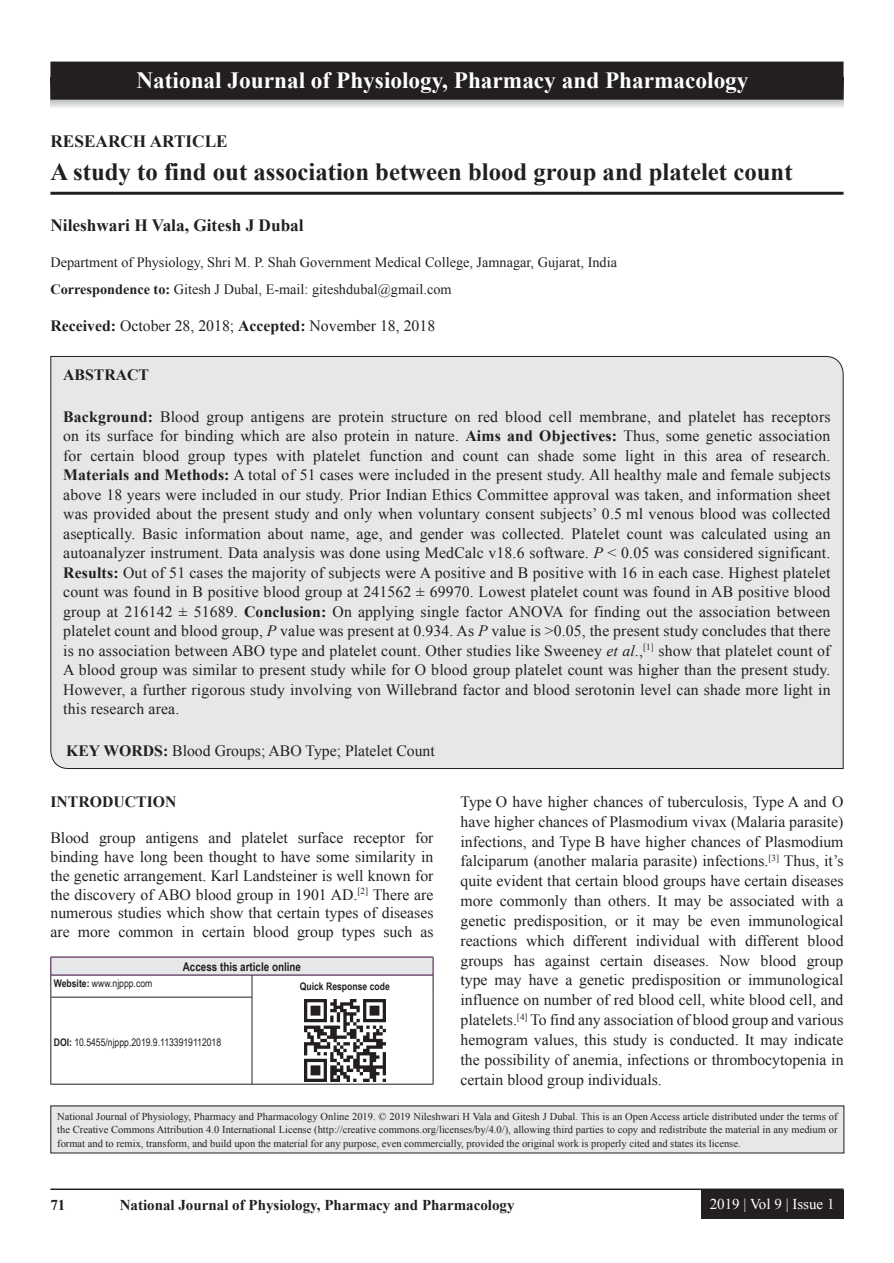
<style>
.page{position:relative;width:894px;height:1263px;background:#fff}
.page>*{position:absolute;margin:0;border:0;box-sizing:border-box;transform-origin:0 0}
.AT{font:700 24.75px "Times New Roman";color:#231f20}
.JN_1{font:700 23.25px "Times New Roman";color:#fff}
.AU{font:700 17.25px "Times New Roman";color:#231f20}
.AH{font:700 17.25px "Times New Roman";color:#231f20}
.ABS{font:15.75px/19.5px "Times New Roman";letter-spacing:.01em;color:#231f20;text-align:justify}
.TX{font:15.75px/19.8px "Times New Roman";color:#231f20;text-align:justify}
.KWD{font:15.75px "Times New Roman";color:#231f20}
.ABSH{font:700 15.75px "Times New Roman";color:#231f20}
.RF{font:700 15px "Times New Roman";color:#231f20}
.RF_VOL{font:15px "Times New Roman";color:#fff}
.AFF{font:14.25px "Times New Roman";color:#231f20}
.ADD{font:14.25px "Times New Roman";color:#231f20}
.AAO{font:700 12px "Arial Narrow";color:#231f20}
.JN_TX{font:10.5px/13.5px "Times New Roman";color:#231f20;text-align:justify}
.Web{font:10.5px "Arial Narrow";color:#231f20}
.QR{font:700 10.5px "Arial Narrow";color:#231f20}
.s1{font-weight:700}
.s2{font-style:italic}
</style>
<div class="page">
<hr style="left:50px;top:1188px;width:793px;height:2px;background:#231f20">
<div style="left:700px;top:1190px;width:143px;height:28px;background:#231f20"></div>
<hr style="left:50px;top:192px;width:793px;height:3px;background:#231f20">
<div style="left:50px;top:356px;width:793px;height:413px;background:#e6e7e9"></div>
<svg style="left:51px;top:100px;width:792px;height:8px"></svg>
<div style="left:51px;top:62px;width:791px;height:37px;background:#231f20"></div>
<div style="left:50px;top:62px;width:793px;height:38px;border:2px solid #231f20"></div>
<div style="left:51px;top:1106px;width:792px;height:47px;background:#e6e7e9"></div>
<div style="left:51px;top:957px;width:382px;height:18px;background:#e6e7e9"></div>
<hr style="left:51px;top:974px;width:201px;height:1px;background:#3e083e">
<hr style="left:252px;top:974px;width:181px;height:1px;background:#3e083e">
<svg style="left:50px;top:957px;width:2px;height:39px"></svg>
<svg style="left:251px;top:975px;width:1px;height:21px"></svg>
<hr style="left:50px;top:996px;width:202px;height:1px;background:#231f20">
<hr style="left:50px;top:997px;width:1px;height:86px;background:#231f20">
<hr style="left:251px;top:997px;width:1px;height:86px;background:#231f20">
<hr style="left:50px;top:1083px;width:202px;height:1px;background:#231f20">
<svg style="left:432px;top:957px;width:1px;height:40px"></svg>
<hr style="left:432px;top:997px;width:1px;height:86px;background:#231f20">
<hr style="left:252px;top:1083px;width:181px;height:1px;background:#231f20">
<hr style="left:51px;top:956px;width:201px;height:1px;background:#3e083e">
<hr style="left:252px;top:956px;width:181px;height:1px;background:#3e083e">
<img style="left:304px;top:1000px;width:81px;height:81px">
<p class="JN_1" style="left:136px;top:65px;width:613px">National Journal of Physiology, Pharmacy and Pharmacology</p>
<p class="AH" style="left:50px;top:129px;width:179px">RESEARCH ARTICLE</p>
<p class="AT" style="left:50px;top:154px;width:743px">A study to find out association between blood group and platelet count</p>
<p class="AU" style="left:50px;top:213px;width:255px">Nileshwari H Vala, Gitesh J Dubal</p>
<p class="AFF" style="left:50px;top:252px;width:568px">Department of Physiology, Shri M. P. Shah Government Medical College, Jamnagar, Gujarat, India</p>
<p class="ADD" style="left:50px;top:279px;width:402px"><span class="s1">Correspondence to:</span> Gitesh J Dubal, E-mail: giteshdubal@gmail.com</p>
<p class="ABS" style="left:50px;top:315px;width:386px"><span class="s1">Received:</span> October 28, 2018; <span class="s1">Accepted:</span> November 18, 2018</p>
<p class="ABSH" style="left:63px;top:363px;width:87px">ABSTRACT</p>
<p class="ABS" style="left:63px;top:406px;width:768px"><span class="s1">Background:</span> Blood group antigens are protein structure on red blood cell membrane, and platelet has receptors on its surface for binding which are also protein in nature. <span class="s1">Aims and Objectives:</span> Thus, some genetic association for certain blood group types with platelet function and count can shade some light in this area of research.<br><span class="s1">Materials and Methods:</span> A total of 51 cases were included in the present study. All healthy male and female subjects above 18 years were included in our study. Prior Indian Ethics Committee approval was taken, and information sheet was provided about the present study and only when voluntary consent subjects’ 0.5 ml venous blood was collected aseptically. Basic information about name, age, and gender was collected. Platelet count was calculated using an autoanalyzer instrument. Data analysis was done using MedCalc v18.6 software. <span class="s2">P</span> &lt; 0.05 was considered significant.<br><span class="s1">Results:</span> Out of 51 cases the majority of subjects were A positive and B positive with 16 in each case. Highest platelet count was found in B positive blood group at 241562 ± 69970. Lowest platelet count was found in AB positive blood group at 216142 ± 51689. <span class="s1">Conclusion:</span> On applying single factor ANOVA for finding out the association between platelet count and blood group, <span class="s2">P</span> value was present at 0.934. As <span class="s2">P</span> value is &gt;0.05, the present study concludes that there is no association between ABO type and platelet count. Other studies like Sweeney <span class="s2">et al</span>.,<sup>[1]</sup> show that platelet count of A blood group was similar to present study while for O blood group platelet count was higher than the present study.<br>However, a further rigorous study involving von Willebrand factor and blood serotonin level can shade more light in this research area.</p>
<p class="KWD" style="left:66px;top:740px;width:370px"><span class="s1">KEY WORDS:</span> Blood Groups; ABO Type; Platelet Count</p>
<h1 class="ABSH" style="left:50px;top:790px;width:127px">INTRODUCTION</h1>
<p class="TX" style="left:50px;top:828px;width:384px;line-height:18.8px">Blood group antigens and platelet surface receptor for binding have long been thought to have some similarity in the genetic arrangement. Karl Landsteiner is well known for the discovery of ABO blood group in 1901 AD.<sup>[2]</sup> There are numerous studies which show that certain types of diseases are more common in certain blood group types such as</p>
<p class="TX" style="left:460px;top:791px;width:384px">Type O have higher chances of tuberculosis, Type A and O have higher chances of Plasmodium vivax (Malaria parasite) infections, and Type B have higher chances of Plasmodium falciparum (another malaria parasite) infections.<sup>[3]</sup> Thus, it’s quite evident that certain blood groups have certain diseases more commonly than others. It may be associated with a genetic predisposition, or it may be even immunological reactions which different individual with different blood groups has against certain diseases. Now blood group type may have a genetic predisposition or immunological influence on number of red blood cell, white blood cell, and platelets.<sup>[4]</sup> To find any association of blood group and various hemogram values, this study is conducted. It may indicate the possibility of anemia, infections or thrombocytopenia in certain blood group individuals.</p>
<p class="AAO" style="left:183px;top:957px;width:120px">Access this article online</p>
<p class="Web" style="left:54px;top:975px;width:100px"><span class="s1">Website:</span> www.njppp.com</p>
<p class="QR" style="left:300px;top:978px;width:91px">Quick Response code</p>
<p class="Web" style="left:54px;top:1035px;width:169px"><span class="s1">DOI:</span> 10.5455/njppp.2019.9.1133919112018</p>
<p class="JN_TX" style="left:57px;top:1109px;width:781px">National Journal of Physiology, Pharmacy and Pharmacology Online 2019. © 2019 Nileshwari H Vala and Gitesh J Dubal. This is an Open Access article distributed under the terms of the Creative Commons Attribution 4.0 International License (http://creative commons.org/licenses/by/4.0/), allowing third parties to copy and redistribute the material in any medium or format and to remix, transform, and build upon the material for any purpose, even commercially, provided the original work is properly cited and states its license.</p>
<p class="RF" style="left:50px;top:1194px;width:16px">71</p>
<p class="RF" style="left:120px;top:1194px;width:396px">National Journal of Physiology, Pharmacy and Pharmacology</p>
<p class="RF_VOL" style="left:709px;top:1194px;width:126px">2019 | Vol 9 | Issue 1</p>
</div>
